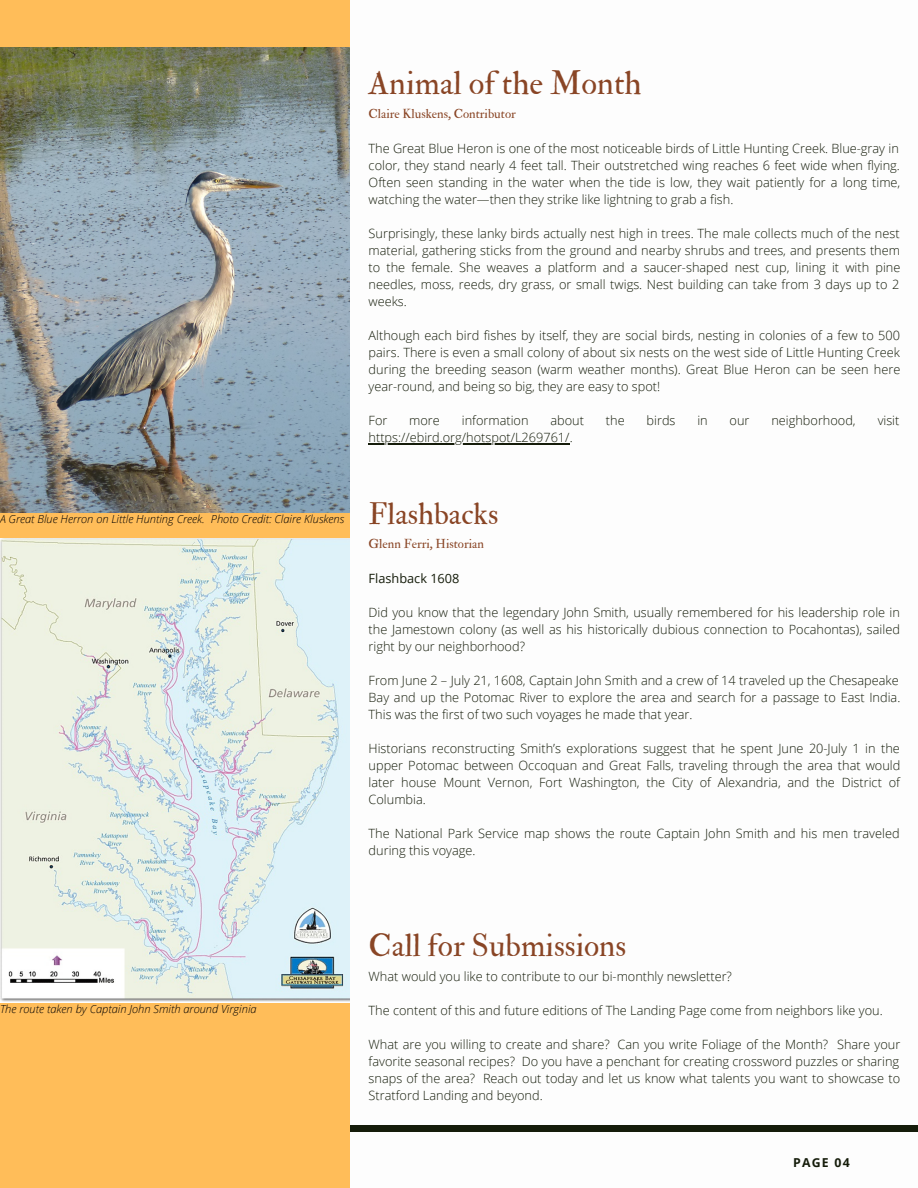
<style>
.page{position:relative;width:918px;height:1188px;background:#fff}
.page>*{position:absolute;margin:0;border:0;box-sizing:border-box;transform-origin:0 0}
.t1{font:32.55px "IM FELL Double Pica Roman";color:#894525}
.t2{font:31.65px "IM FELL Double Pica Roman";color:#894525}
.t3{font:30.3px "IM FELL Double Pica Roman";color:#894525}
.t4{font:300 12.75px/17px "Open Sans";color:#151c0a;text-align:justify}
.t5{font:12.75px "IM FELL Double Pica Roman";color:#894525}
.t6{font:12.75px "Open Sans";color:#151c0a}
.t7{font:700 12.3px "Open Sans";letter-spacing:.1em;color:#151c0a}
.t8{font:italic 300 11.1px "Open Sans";color:#000}
</style>
<div class="page">
<div style="left:252px;top:1126px;width:666px;height:5px;background:#151c0a"></div>
<div style="left:0;top:0;width:350px;height:1188px;background:#ffbd59"></div>
<img style="left:0;top:48px;width:350px;height:464px">
<img style="left:0;top:538px;width:350px;height:465px">
<hr style="left:369px;top:443px;width:201px;height:1px;background:#151c0a">
<p class="t8" style="left:0;top:511px;width:346px">A Great Blue Herron on Little Hunting Creek. Photo Credit: Claire Kluskens</p>
<p class="t1" style="left:369px;top:63px;width:275px">Animal of the Month</p>
<p class="t5" style="left:369px;top:106px;width:149px">Claire Kluskens, Contributor</p>
<p class="t4" style="left:369px;top:140px;width:533px;text-align:left">The Great Blue Heron is one of the most noticeable birds of Little Hunting Creek. Blue-gray in color, they stand nearly 4 feet tall. Their outstretched wing reaches 6 feet wide when flying.<br>Often seen standing in the water when the tide is low, they wait patiently for a long time, watching the water—then they strike like lightning to grab a fish.</p>
<p class="t4" style="left:369px;top:225px;width:533px">Surprisingly, these lanky birds actually nest high in trees. The male collects much of the nest material, gathering sticks from the ground and nearby shrubs and trees, and presents them to the female. She weaves a platform and a saucer-shaped nest cup, lining it with pine needles, moss, reeds, dry grass, or small twigs. Nest building can take from 3 days up to 2 weeks.</p>
<p class="t4" style="left:369px;top:327px;width:533px">Although each bird fishes by itself, they are social birds, nesting in colonies of a few to 500 pairs. There is even a small colony of about six nests on the west side of Little Hunting Creek during the breeding season (warm weather months). Great Blue Heron can be seen here year-round, and being so big, they are easy to spot!</p>
<p class="t4" style="left:369px;top:412px;width:20px">For</p>
<p class="t4" style="left:409px;top:412px;width:32px">more</p>
<p class="t4" style="left:462px;top:412px;width:68px">information</p>
<p class="t4" style="left:550px;top:412px;width:35px">about</p>
<p class="t4" style="left:606px;top:412px;width:20px">the</p>
<p class="t4" style="left:647px;top:412px;width:30px">birds</p>
<p class="t4" style="left:697px;top:412px;width:12px">in</p>
<p class="t4" style="left:730px;top:412px;width:21px">our</p>
<p class="t4" style="left:771px;top:412px;width:86px">neighborhood,</p>
<p class="t4" style="left:878px;top:412px;width:23px">visit</p>
<p class="t4" style="left:369px;top:429px;width:206px">https://ebird.org/hotspot/L269761/.</p>
<p class="t3" style="left:369px;top:496px;width:131px">Flashbacks</p>
<p class="t5" style="left:369px;top:536px;width:117px">Glenn Ferri, Historian</p>
<p class="t6" style="left:369px;top:569px;width:92px">Flashback 1608</p>
<p class="t4" style="left:369px;top:604px;width:533px">Did you know that the legendary John Smith, usually remembered for his leadership role in the Jamestown colony (as well as his historically dubious connection to Pocahontas), sailed right by our neighborhood?</p>
<p class="t4" style="left:369px;top:672px;width:533px;text-align:left">From June 2 – July 21, 1608, Captain John Smith and a crew of 14 traveled up the Chesapeake<br>Bay and up the Potomac River to explore the area and search for a passage to East India.<br>This was the first of two such voyages he made that year.</p>
<p class="t4" style="left:369px;top:740px;width:533px">Historians reconstructing Smith’s explorations suggest that he spent June 20-July 1 in the upper Potomac between Occoquan and Great Falls, traveling through the area that would later house Mount Vernon, Fort Washington, the City of Alexandria, and the District of Columbia.</p>
<p class="t4" style="left:369px;top:825px;width:532px">The National Park Service map shows the route Captain John Smith and his men traveled during this voyage.</p>
<p class="t8" style="left:0;top:1001px;width:258px">The route taken by Captain John Smith around Virginia</p>
<p class="t2" style="left:369px;top:927px;width:259px">Call for Submissions</p>
<p class="t4" style="left:369px;top:968px;width:365px">What would you like to contribute to our bi-monthly newsletter?</p>
<p class="t4" style="left:369px;top:1002px;width:516px">The content of this and future editions of The Landing Page come from neighbors like you.</p>
<p class="t4" style="left:369px;top:1036px;width:533px">What are you willing to create and share? Can you write Foliage of the Month? Share your favorite seasonal recipes? Do you have a penchant for creating crossword puzzles or sharing snaps of the area? Reach out today and let us know what talents you want to showcase to Stratford Landing and beyond.</p>
<p class="t7" style="left:793px;top:1153px;width:58px">PAGE 04</p>
</div>
